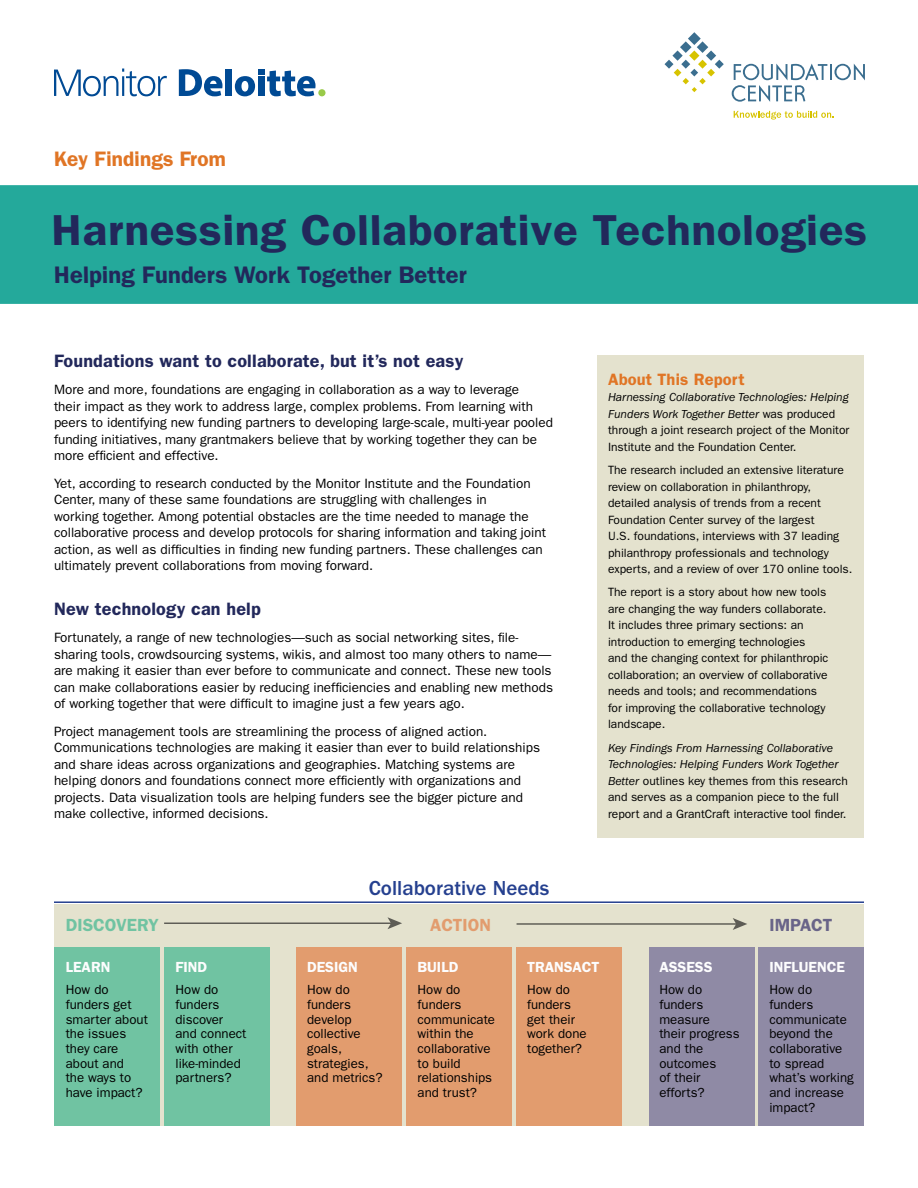
<style>
.page{position:relative;width:918px;height:1188px;background:#fff}
.page>*{position:absolute;margin:0;border:0;box-sizing:border-box;transform-origin:0 0}
.t1{font:600 43.5px "ITC Franklin Gothic Std";color:#22285b;scale:1.05 1}
.t2{font:600 24px "ITC Franklin Gothic Std";color:#22285b}
.t3{font:500 21px "ITC Franklin Gothic Std";color:#25408f}
.t4{font:600 21px "ITC Franklin Gothic Std";color:#e07525}
.t5{font:600 18px "ITC Franklin Gothic Std";letter-spacing:.01em;color:#22285b}
.t6{font:600 17.7px "ITC Franklin Gothic Std";color:#70c3a2}
.t7{font:600 17.7px "ITC Franklin Gothic Std";color:#e29c6e}
.t8{font:600 17.7px "ITC Franklin Gothic Std";color:#696488}
.t9{font:600 16.5px "ITC Franklin Gothic Std";letter-spacing:.01em;color:#e07525}
.t10{font:600 14.7px "ITC Franklin Gothic Std";color:#fdfdfe}
.t11{font:13.5px/16.5px "ITC Franklin Gothic Std";color:#000}
.t12{font:13.2px/14.7px "ITC Franklin Gothic Std";color:#000}
.t13{font:12px/16.5px "ITC Franklin Gothic Std";color:#000}
.s1{font-style:italic}
</style>
<div class="page">
<div style="left:0;top:185px;width:918px;height:119px;background:#24a99b"></div>
<div style="left:597px;top:355px;width:267px;height:482px;background:#e4e2ce"></div>
<div style="left:54px;top:904px;width:810px;height:221px;background:#e4e2ce"></div>
<div style="left:54px;top:947px;width:106px;height:178px;background:#70c3a2"></div>
<div style="left:164px;top:947px;width:106px;height:178px;background:#70c3a2"></div>
<div style="left:296px;top:947px;width:106px;height:178px;background:#e29c6e"></div>
<div style="left:406px;top:947px;width:106px;height:178px;background:#e29c6e"></div>
<div style="left:517px;top:947px;width:105px;height:178px;background:#e29c6e"></div>
<div style="left:649px;top:947px;width:106px;height:178px;background:#8f8aa5"></div>
<div style="left:759px;top:947px;width:105px;height:178px;background:#8f8aa5"></div>
<hr style="left:164px;top:923px;width:228px;height:1px;background:#5d5c55">
<svg style="left:388px;top:917px;width:14px;height:12px"></svg>
<hr style="left:517px;top:923px;width:220px;height:2px;background:#5d5c55">
<svg style="left:733px;top:918px;width:14px;height:12px"></svg>
<hr style="left:54px;top:901px;width:810px;height:2px;background:#25408f">
<svg style="left:54px;top:69px;width:113px;height:27px"></svg>
<div style="left:225px;top:70px;width:7px;height:26px;background:#004a94"></div>
<svg style="left:235px;top:70px;width:81px;height:26px"></svg>
<div style="left:318px;top:89px;width:8px;height:7px;background:#99ca49;border-radius:50%"></div>
<svg style="left:179px;top:69px;width:43px;height:27px"></svg>
<svg style="left:732px;top:64px;width:133px;height:38px"></svg>
<svg style="left:665px;top:32px;width:59px;height:60px"></svg>
<svg style="left:734px;top:111px;width:100px;height:9px"></svg>
<h3 class="t4" style="left:54px;top:146px;width:174px">Key Findings From</h3>
<h1 class="t1" style="left:52px;top:205px;width:779px">Harnessing Collaborative Technologies</h1>
<h2 class="t2" style="left:54px;top:260px;width:415px">Helping Funders Work Together Better</h2>
<h3 class="t5" style="left:54px;top:350px;width:411px">Foundations want to collaborate, but it’s not easy</h3>
<p class="t11" style="left:54px;top:382px;width:501px">More and more, foundations are engaging in collaboration as a way to leverage<br>their impact as they work to address large, complex problems. From learning with peers to identifying new funding partners to developing large-scale, multi-year pooled funding initiatives, many grantmakers believe that by working together they can be more efficient and effective.</p>
<p class="t11" style="left:54px;top:475px;width:494px">Yet, according to research conducted by the Monitor Institute and the Foundation Center, many of these same foundations are struggling with challenges in<br>working together. Among potential obstacles are the time needed to manage the collaborative process and develop protocols for sharing information and taking joint action, as well as difficulties in finding new funding partners. These challenges can ultimately prevent collaborations from moving forward.</p>
<h3 class="t5" style="left:54px;top:598px;width:208px">New technology can help</h3>
<p class="t11" style="left:54px;top:630px;width:501px">Fortunately, a range of new technologies—such as social networking sites, file&shy;sharing tools, crowdsourcing systems, wikis, and almost too many others to name— are making it easier than ever before to communicate and connect. These new tools can make collaborations easier by reducing inefficiencies and enabling new methods of working together that were difficult to imagine just a few years ago.</p>
<p class="t11" style="left:54px;top:723px;width:488px">Project management tools are streamlining the process of aligned action.<br>Communications technologies are making it easier than ever to build relationships and share ideas across organizations and geographies. Matching systems are helping donors and foundations connect more efficiently with organizations and projects. Data visualization tools are helping funders see the bigger picture and make collective, informed decisions.</p>
<h3 class="t3" style="left:369px;top:876px;width:182px">Collaborative Needs</h3>
<p class="t9" style="left:608px;top:370px;width:138px">About This Report</p>
<p class="t13" style="left:608px;top:389px;width:243px"><span class="s1">Harnessing Collaborative Technologies: Helping Funders Work Together Better</span> was produced through a joint research project of the Monitor Institute and the Foundation Center.</p>
<p class="t13" style="left:608px;top:462px;width:246px">The research included an extensive literature review on collaboration in philanthropy, detailed analysis of trends from a recent Foundation Center survey of the largest<br>U.S. foundations, interviews with 37 leading philanthropy professionals and technology experts, and a review of over 170 online tools.</p>
<p class="t13" style="left:608px;top:584px;width:222px">The report is a story about how new tools are changing the way funders collaborate.<br>It includes three primary sections: an introduction to emerging technologies<br>and the changing context for philanthropic collaboration; an overview of collaborative needs and tools; and recommendations for improving the collaborative technology landscape.</p>
<p class="t13" style="left:608px;top:739px;width:241px"><span class="s1">Key Findings From Harnessing Collaborative Technologies: Helping Funders Work Together Better</span> outlines key themes from this research and serves as a companion piece to the full report and a GrantCraft interactive tool finder.</p>
<h3 class="t6" style="left:66px;top:914px;width:95px">DISCOVERY</h3>
<h3 class="t7" style="left:430px;top:914px;width:62px">ACTION</h3>
<h3 class="t8" style="left:769px;top:914px;width:65px">IMPACT</h3>
<p class="t10" style="left:66px;top:958px;width:46px">LEARN</p>
<p class="t10" style="left:176px;top:958px;width:33px">FIND</p>
<p class="t10" style="left:307px;top:958px;width:52px">DESIGN</p>
<p class="t10" style="left:418px;top:958px;width:42px">BUILD</p>
<p class="t10" style="left:527px;top:958px;width:74px">TRANSACT</p>
<p class="t10" style="left:659px;top:958px;width:55px">ASSESS</p>
<p class="t10" style="left:769px;top:958px;width:77px">INFLUENCE</p>
<p class="t12" style="left:66px;top:983px;width:84px">How do funders get smarter about the issues they care about and<br>the ways to have impact?</p>
<p class="t12" style="left:176px;top:983px;width:72px">How do funders discover and connect with other like-minded partners?</p>
<p class="t12" style="left:307px;top:983px;width:77px">How do funders develop collective goals, strategies, and metrics?</p>
<p class="t12" style="left:418px;top:983px;width:79px">How do funders communicate within the collaborative to build relationships and trust?</p>
<p class="t12" style="left:527px;top:983px;width:61px">How do funders get their work done together?</p>
<p class="t12" style="left:659px;top:983px;width:82px">How do funders measure<br>their progress and the outcomes<br>of their efforts?</p>
<p class="t12" style="left:769px;top:983px;width:86px">How do funders communicate beyond the collaborative to spread what’s working and increase impact?</p>
</div>
